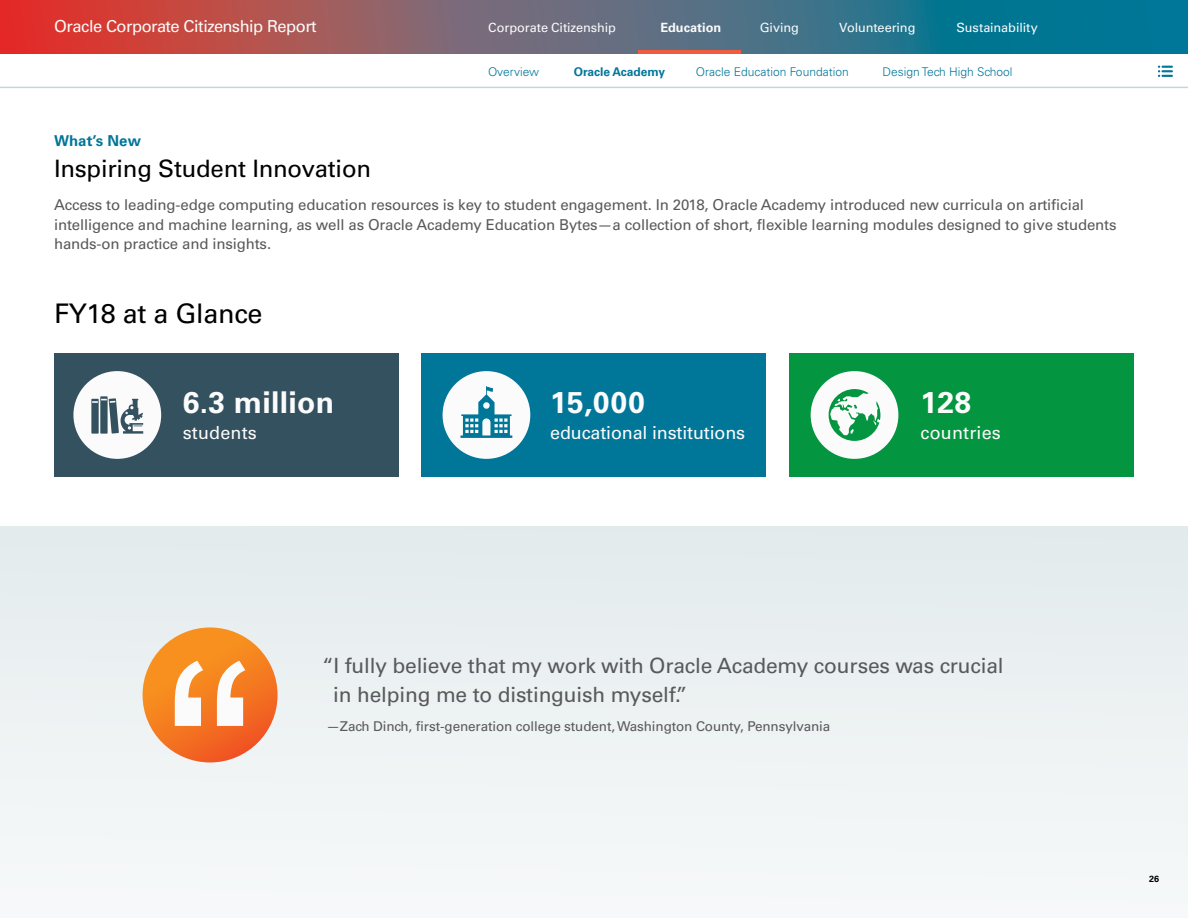
<style>
.page{position:relative;width:1188px;height:918px;background:#fff}
.page>*{position:absolute;margin:0;border:0;box-sizing:border-box;transform-origin:0 0}
.t1{font:700 30px "Univers LT Std";letter-spacing:.01em;color:#fbfbfb}
.t2{font:27px "Univers LT Std";letter-spacing:-.01em;color:#000}
.t3{font:24px "Univers LT Std";letter-spacing:-.01em;color:#000}
.t4{font:21px/28.5px "Univers LT Std";letter-spacing:-.01em;color:#58595b}
.t5{font:18px "Univers LT Std";letter-spacing:-.01em;color:#fbfbfb}
.t6{font:18px "Univers LT Std";letter-spacing:.01em;color:#fbfbfb}
.t7{font:16.5px "Univers LT Std";letter-spacing:-.025em;color:#fbfbfb}
.t8{font:15px/19.5px "Univers LT Std";letter-spacing:-.01em;color:#58595b}
.t9{font:700 15px "Univers LT Std";letter-spacing:.005em;color:#007699}
.t10{font:13.5px "Univers LT Std";letter-spacing:-.01em;color:#58595b}
.t11{font:12.75px "Univers LT Std";letter-spacing:-.005em;color:#fbfbfb}
.t12{font:700 12.75px "Univers LT Std";color:#fbfbfb}
.t13{font:300 12px "Univers LT Std";color:#007699}
.t14{font:700 12px "Univers LT Std";color:#007699}
.t15{font:700 9px "Univers LT Std";color:#000}
</style>
<div class="page">
<div style="left:0;top:526px;width:1188px;height:392px;background:#eef2f3"></div>
<div style="left:54px;top:353px;width:344px;height:124px;background:#345160"></div>
<div style="left:422px;top:353px;width:344px;height:124px;background:#007699"></div>
<div style="left:790px;top:353px;width:344px;height:124px;background:#03953f"></div>
<svg style="left:143px;top:627px;width:135px;height:135px;background:#f47c22"></svg>
<svg style="left:175px;top:661px;width:28px;height:65px"></svg>
<svg style="left:217px;top:661px;width:28px;height:65px"></svg>
<div style="left:443px;top:371px;width:87px;height:88px;background:#fbfbfb;border-radius:50%"></div>
<svg style="left:461px;top:386px;width:51px;height:52px"></svg>
<div style="left:73px;top:371px;width:88px;height:88px;background:#fbfbfb;border-radius:50%"></div>
<svg style="left:91px;top:396px;width:52px;height:38px"></svg>
<div style="left:811px;top:371px;width:87px;height:88px;background:#fbfbfb;border-radius:50%"></div>
<svg style="left:829px;top:389px;width:51px;height:52px"></svg>
<svg style="left:1158px;top:66px;width:15px;height:11px"></svg>
<hr style="left:0;top:87px;width:1188px;height:1px;background:#c5d5d9">
<svg style="left:0;top:0;width:1188px;height:54px;background:#686371"></svg>
<hr style="left:638px;top:51px;width:103px;height:3px;background:#f15b40">
<p class="t7" style="left:54px;top:16px;width:264px">Oracle Corporate Citizenship Report</p>
<p class="t11" style="left:488px;top:20px;width:129px">Corporate Citizenship</p>
<p class="t12" style="left:660px;top:20px;width:62px">Education</p>
<p class="t11" style="left:760px;top:20px;width:41px">Giving</p>
<p class="t11" style="left:839px;top:20px;width:78px">Volunteering</p>
<p class="t11" style="left:956px;top:20px;width:83px">Sustainability</p>
<p class="t13" style="left:488px;top:64px;width:53px">Overview</p>
<p class="t14" style="left:574px;top:64px;width:93px">Oracle Academy</p>
<p class="t13" style="left:696px;top:64px;width:154px">Oracle Education Foundation</p>
<p class="t13" style="left:883px;top:64px;width:132px">Design Tech High School</p>
<p class="t9" style="left:54px;top:132px;width:89px">What’s New</p>
<h3 class="t3" style="left:54px;top:155px;width:319px">Inspiring Student Innovation</h3>
<p class="t8" style="left:54px;top:195px;width:1064px">Access to leading-edge computing education resources is key to student engagement. In 2018, Oracle Academy introduced new curricula on artifcial intelligence and machine learning, as well as Oracle Academy Education Bytes—a collection of short, fexible learning modules designed to give students hands-on practice and insights.</p>
<h2 class="t2" style="left:54px;top:297px;width:210px">FY18 at a Glance</h2>
<h1 class="t1" style="left:183px;top:385px;width:153px">6.3 million</h1>
<p class="t6" style="left:183px;top:422px;width:76px">students</p>
<h1 class="t1" style="left:550px;top:385px;width:96px">15,000</h1>
<p class="t5" style="left:550px;top:422px;width:196px">educational institutions</p>
<h1 class="t1" style="left:921px;top:385px;width:52px">128</h1>
<p class="t6" style="left:921px;top:422px;width:82px">countries</p>
<h3 class="t4" style="left:333px;top:652px;width:672px;text-indent:-11px">“I fully believe that my work with Oracle Academy courses was crucial in helping me to distinguish myself.”</h3>
<p class="t10" style="left:327px;top:718px;width:505px">—Zach Dinch, frst-generation college student, Washington County, Pennsylvania</p>
<p class="t15" style="left:1149px;top:874px;width:12px">26</p>
</div>
